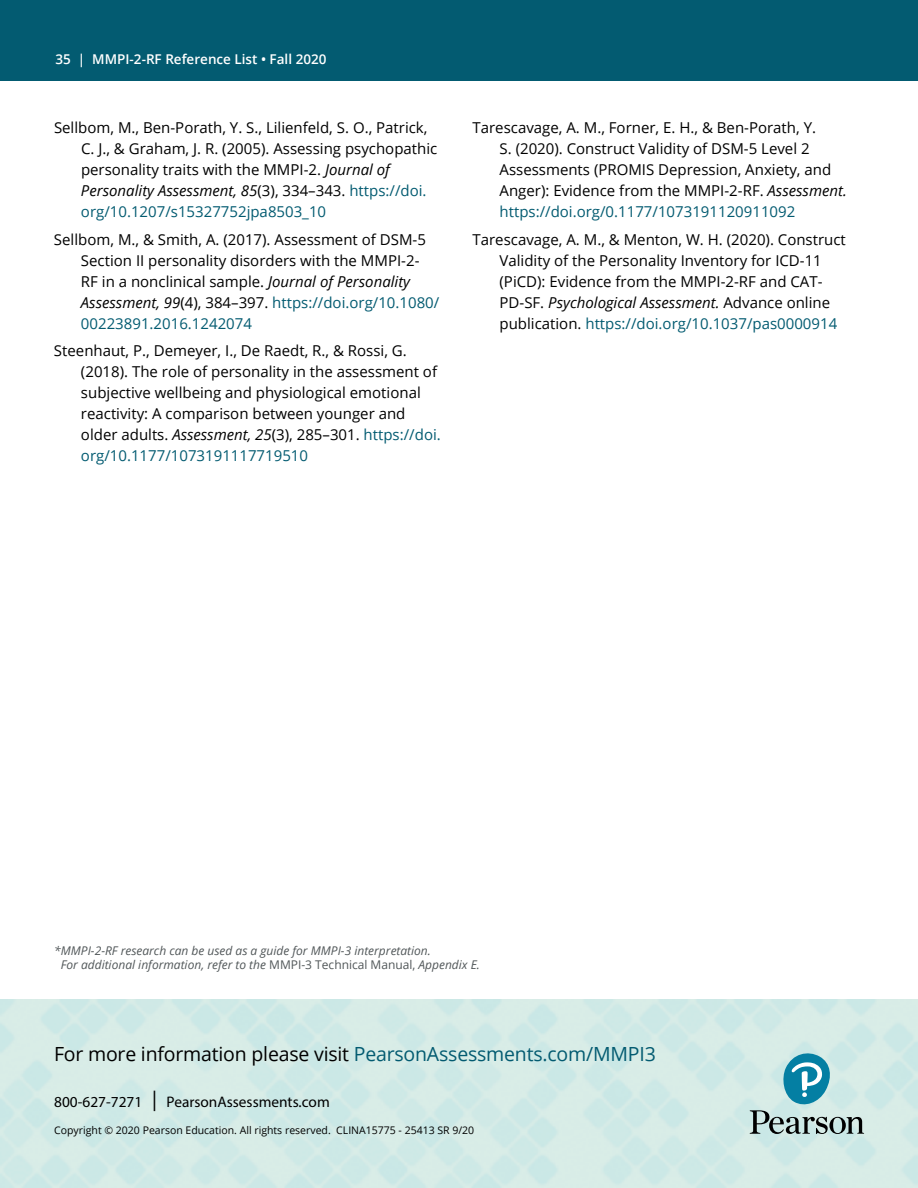
<style>
.page{position:relative;width:918px;height:1188px;background:#fff}
.page>*{position:absolute;margin:0;border:0;box-sizing:border-box;transform-origin:0 0}
.t1{font:19.5px "Open Sans";letter-spacing:-.01em;color:#000}
.t2{font:15.3px "Myriad Pro";color:#000}
.t3{font:15px/21px "Open Sans";color:#000}
.t4{font:600 13.5px "Open Sans";color:#fff}
.t5{font:italic 12px/14.4px "Open Sans";color:#515759}
.t6{font:10.5px "Open Sans";color:#000}
.s1{font-style:italic}
.s2{color:#035b71}
.s3{font-style:normal}
.s4{font-size:20.4px}
</style>
<div class="page">
<div style="left:0;top:0;width:918px;height:81px;background:#035b71"></div>
<svg style="left:750px;top:1050px;width:114px;height:84px;background:#a2c7c9"></svg>
<p class="t4" style="left:55px;top:50px;width:273px">35 | MMPI-2-RF Reference List • Fall 2020</p>
<p class="t3" style="left:81px;top:117px;width:358px;text-indent:-27px">Sellbom, M., Ben-Porath, Y. S., Lilienfeld, S. O., Patrick, C. J., &amp; Graham, J. R. (2005). Assessing psychopathic personality traits with the MMPI-2. <span class="s1">Journal of Personality Assessment, 85</span>(3), 334–343. <span class="s2">https://doi. org/10.1207/s15327752jpa8503_10</span></p>
<p class="t3" style="left:81px;top:228px;width:360px;text-indent:-27px">Sellbom, M., &amp; Smith, A. (2017). Assessment of DSM-5<br>Section II personality disorders with the MMPI-2- RF in a nonclinical sample. <span class="s1">Journal of Personality Assessment, 99</span>(4), 384–397. <span class="s2">https://doi.org/10.1080/ 00223891.2016.1242074</span></p>
<p class="t3" style="left:81px;top:340px;width:361px;text-indent:-27px">Steenhaut, P., Demeyer, I., De Raedt, R., &amp; Rossi, G. (2018). The role of personality in the assessment of subjective wellbeing and physiological emotional reactivity: A comparison between younger and older adults. <span class="s1">Assessment, 25</span>(3), 285–301. <span class="s2">https://doi. org/10.1177/1073191117719510</span></p>
<p class="t3" style="left:500px;top:117px;width:349px;text-indent:-27px">Tarescavage, A. M., Forner, E. H., &amp; Ben-Porath, Y.<br>S. (2020). Construct Validity of DSM-5 Level 2<br>Assessments (PROMIS Depression, Anxiety, and Anger): Evidence from the MMPI-2-RF. <span class="s1">Assessment. </span><span class="s2">https://doi.org/0.1177/1073191120911092</span></p>
<p class="t3" style="left:500px;top:228px;width:348px;text-indent:-27px">Tarescavage, A. M., &amp; Menton, W. H. (2020). Construct Validity of the Personality Inventory for ICD-11 (PiCD): Evidence from the MMPI-2-RF and CAT-PD-SF. <span class="s1">Psychological Assessment.</span> Advance online publication. <span class="s2">https://doi.org/10.1037/pas0000914</span></p>
<p class="t5" style="left:61px;top:943px;width:421px;text-indent:-7px">*MMPI-2-RF research can be used as a guide for MMPI-3 interpretation.<br>For additional information, refer to the <span class="s3">MMPI-3 Technical Manual,</span> Appendix E.</p>
<h1 class="t1" style="left:54px;top:1040px;width:603px">For more information please visit <span class="s2">PearsonAssessments.com/MMPI3</span></h1>
<p class="t2" style="left:54px;top:1093px;width:277px">800-627-7271 <span class="s4">|</span> PearsonAssessments.com</p>
<p class="t6" style="left:54px;top:1123px;width:422px">Copyright © 2020 Pearson Education. All rights reserved. CLINA15775 - 25413 SR 9/20</p>
</div>
